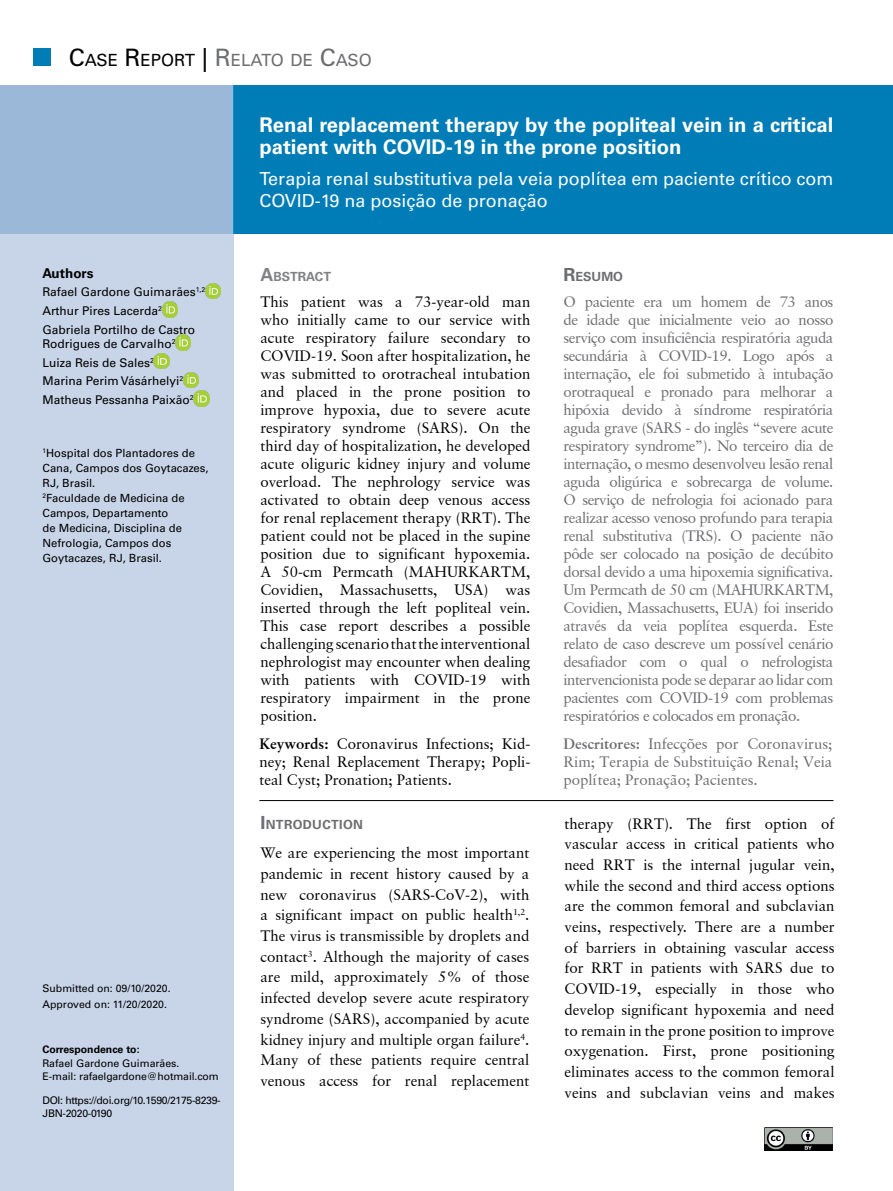
<style>
.page{position:relative;width:893px;height:1191px;background:#fff}
.page>*{position:absolute;margin:0;border:0;box-sizing:border-box;transform-origin:0 0}
.t1{font:700 20.25px/22.5px "Univers LT Std";color:#fffef6}
.t2{font:18px/21.6px "Univers LT Std";color:#fafdff}
.t3{font:16.8px "Univers LT Std";color:#6d6e71}
.t4{font:15px/18px "Garamond Retrospective S Si";color:#000;text-align:justify}
.t5{font:15px/18px "Garamond Retrospective S Si";letter-spacing:-.015em;color:#6d6e71;text-align:justify}
.t6{font:700 13.5px "Univers LT Std";color:#000}
.t7{font:700 12.6px "Univers LT Std";letter-spacing:.03em;color:#6d6e71}
.t8{font:700 12.6px "Univers LT Std";color:#808285}
.t9{font:12px/18.6px "Univers LT Std";color:#000}
.t10{font:11.25px/15px "Univers LT Std";color:#000}
.t11{font:10.5px/15.6px "Univers LT Std";letter-spacing:-.01em;color:#000}
.t12{font:10.5px/13.5px "Univers LT Std";letter-spacing:-.03em;color:#000}
.t13{font:700 10.5px "Univers LT Std";color:#000}
.s1{font-size:24px;color:#000}
.s2{color:#000}
.s3{font-size:24px}
.s4{font-size:18px}
.s5{font-weight:700}
</style>
<div class="page">
<div style="left:0;top:234px;width:234px;height:957px;background:#c8d5e8"></div>
<div style="left:234px;top:85px;width:659px;height:149px;background:#007cb7"></div>
<div style="left:0;top:85px;width:234px;height:149px;background:#9cb8d8"></div>
<div style="left:33px;top:49px;width:17px;height:17px;background:#007cb7"></div>
<img style="left:205px;top:283px;width:16px;height:15px">
<img style="left:162px;top:302px;width:15px;height:15px">
<img style="left:176px;top:335px;width:15px;height:15px">
<img style="left:154px;top:353px;width:15px;height:16px">
<img style="left:183px;top:372px;width:16px;height:15px">
<img style="left:194px;top:391px;width:15px;height:15px">
<img style="left:764px;top:1127px;width:68px;height:23px">
<hr style="left:259px;top:800px;width:574px;height:1px;background:#000">
<p class="t3" style="left:69px;top:50px;width:305px"><span class="s1">C</span><span class="s2">ASE</span> <span class="s1">R</span><span class="s2">EPORT</span> <span class="s1">|</span> <span class="s3">R</span>ELATO DE <span class="s3">C</span>ASO</p>
<p class="t6" style="left:43px;top:265px;width:53px">Authors</p>
<p class="t9" style="left:43px;top:283px;width:164px">Rafael Gardone Guimarães<sup>1,2<br></sup>Arthur Pires Lacerda<sup>2<br></sup>Gabriela Portilho de Castro</p>
<p class="t9" style="left:43px;top:335px;width:153px">Rodrigues de Carvalho<sup>2<br></sup>Luiza Reis de Sales<sup>2<br></sup>Marina Perim Vásárhelyi<sup>2<br></sup>Matheus Pessanha Paixão<sup>2</sup></p>
<p class="t10" style="left:43px;top:445px;width:168px"><sup>1</sup>Hospital dos Plantadores de<br>Cana, Campos dos Goytacazes,<br>RJ, Brasil.<br><sup>2</sup>Faculdade de Medicina de<br>Campos, Departamento<br>de Medicina, Disciplina de<br>Nefrologia, Campos dos<br>Goytacazes, RJ, Brasil.</p>
<p class="t11" style="left:43px;top:980px;width:130px">Submitted on: 09/10/2020.<br>Approved on: 11/20/2020.</p>
<p class="t13" style="left:43px;top:1043px;width:99px">Correspondence to:</p>
<p class="t11" style="left:43px;top:1056px;width:178px;line-height:13.5px">Rafael Gardone Guimarães.<br>E-mail: rafaelgardone@hotmail.com</p>
<p class="t12" style="left:43px;top:1093px;width:180px">DOI: https://doi.org/10.1590/2175-8239-<br>JBN-2020-0190</p>
<h1 class="t1" style="left:259px;top:113px;width:575px">Renal replacement therapy by the popliteal vein in a critical patient with COVID-19 in the prone position</h1>
<p class="t2" style="left:259px;top:168px;width:576px">Terapia renal substitutiva pela veia poplítea em paciente crítico com<br>COVID-19 na posição de pronação</p>
<p class="t8" style="left:260px;top:269px;width:72px"><span class="s4">A</span>BSTRACT</p>
<p class="t4" style="left:260px;top:293px;width:272px">This patient was a 73-year-old man who initially came to our service with acute respiratory failure secondary to COVID-19. Soon after hospitalization, he was submitted to orotracheal intubation and placed in the prone position to improve hypoxia, due to severe acute respiratory syndrome (SARS). On the third day of hospitalization, he developed acute oliguric kidney injury and volume overload. The nephrology service was activated to obtain deep venous access for renal replacement therapy (RRT). The patient could not be placed in the supine position due to significant hypoxemia.<br>A 50-cm Permcath (MAHURKARTM, Covidien, Massachusetts, USA) was inserted through the left popliteal vein.<br>This case report describes a possible challenging scenario that the interventional nephrologist may encounter when dealing with patients with COVID-19 with respiratory impairment in the prone position.</p>
<p class="t4" style="left:259px;top:734px;width:273px"><span class="s5">Keywords:</span> Coronavirus Infections; Kid&shy;ney; Renal Replacement Therapy; Popli&shy;teal Cyst; Pronation; Patients.</p>
<p class="t7" style="left:260px;top:817px;width:104px"><span class="s4">I</span>NTRODUCTION</p>
<p class="t4" style="left:260px;top:842px;width:270px;line-height:20.7px">We are experiencing the most important pandemic in recent history caused by a new coronavirus (SARS-CoV-2), with a significant impact on public health<sup>1,2</sup>.<br>The virus is transmissible by droplets and contact<sup>3</sup>. Although the majority of cases are mild, approximately 5% of those infected develop severe acute respiratory syndrome (SARS), accompanied by acute kidney injury and multiple organ failure<sup>4</sup>.<br>Many of these patients require central venous access for renal replacement</p>
<p class="t7" style="left:563px;top:269px;width:61px"><span class="s4">R</span>ESUMO</p>
<p class="t5" style="left:563px;top:293px;width:272px">O paciente era um homem de 73 anos de idade que inicialmente veio ao nosso serviço com insuficiência respiratória aguda secundária à COVID-19. Logo após a internação, ele foi submetido à intubação orotraqueal e pronado para melhorar a hipóxia devido à síndrome respiratória aguda grave (SARS - do inglês “severe acute respiratory syndrome”). No terceiro dia de internação, o mesmo desenvolveu lesão renal aguda oligúrica e sobrecarga de volume.<br>O serviço de nefrologia foi acionado para realizar acesso venoso profundo para terapia renal substitutiva (TRS). O paciente não pôde ser colocado na posição de decúbito dorsal devido a uma hipoxemia significativa.<br>Um Permcath de 50 cm (MAHURKARTM, Covidien, Massachusetts, EUA) foi inserido através da veia poplítea esquerda. Este relato de caso descreve um possível cenário desafiador com o qual o nefrologista intervencionista pode se deparar ao lidar com pacientes com COVID-19 com problemas respiratórios e colocados em pronação.</p>
<p class="t5" style="left:563px;top:734px;width:270px"><span class="s5">Descritores:</span> Infecções por Coronavirus; Rim; Terapia de Substituição Renal; Veia poplítea; Pronação; Pacientes.</p>
<p class="t4" style="left:564px;top:812px;width:272px;line-height:20.7px">therapy (RRT). The first option of vascular access in critical patients who need RRT is the internal jugular vein, while the second and third access options are the common femoral and subclavian veins, respectively. There are a number of barriers in obtaining vascular access for RRT in patients with SARS due to COVID-19, especially in those who develop significant hypoxemia and need to remain in the prone position to improve oxygenation. First, prone positioning eliminates access to the common femoral veins and subclavian veins and makes</p>
</div>
